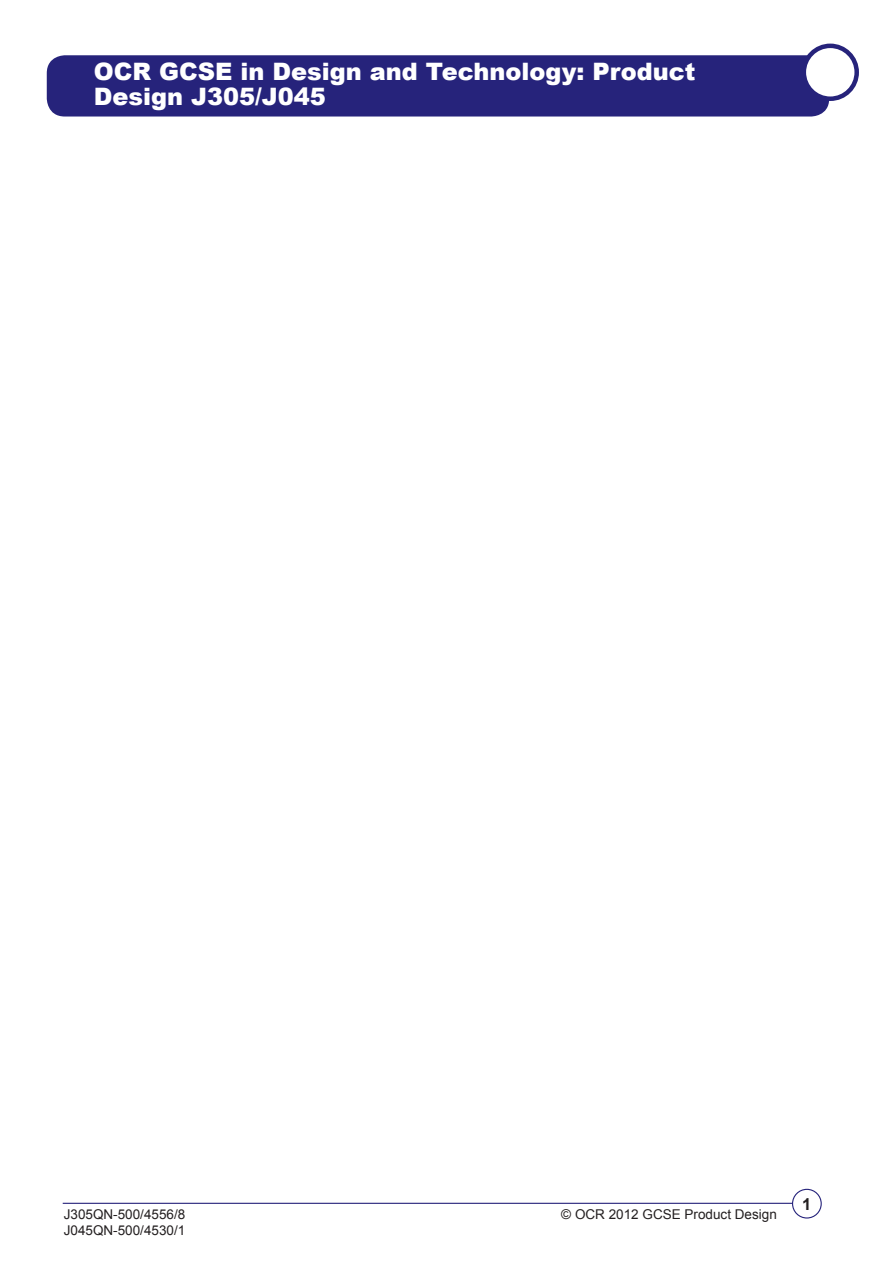
<style>
.page{position:relative;width:893px;height:1263px;background:#fff}
.page>*{position:absolute;margin:0;border:0;box-sizing:border-box;transform-origin:0 0}
.Heading_1{font:900 24px/25.5px "Arial";color:#fff}
.t1{font:700 16.5px "Arial";color:#231f20}
.t2{font:13.5px "Arial";color:#231f20}
</style>
<div class="page">
<hr style="left:63px;top:1203px;width:730px;height:1px;background:#26237b">
<div style="left:792px;top:1189px;width:30px;height:29px;border:1px solid #26237b;border-radius:50%"></div>
<div style="left:47px;top:55px;width:782px;height:62px;background:#26237b;border-radius:18px"></div>
<div style="left:804px;top:46px;width:53px;height:53px;background:#fff;border-radius:50%"></div>
<div style="left:801px;top:44px;width:58px;height:57px;border:4px solid #26237b;border-radius:50%"></div>
<p class="Heading_1" style="left:94px;top:58px;width:603px">OCR GCSE in Design and Technology: Product<br>Design J305/J045</p>
<p class="t2" style="left:64px;top:1205px;width:123px">J305QN-500/4556/8</p>
<p class="t2" style="left:64px;top:1221px;width:123px">J045QN-500/4530/1</p>
<p class="t2" style="left:561px;top:1205px;width:217px">© OCR 2012 GCSE Product Design</p>
<p class="t1" style="left:802px;top:1193px;width:11px">1</p>
</div>
